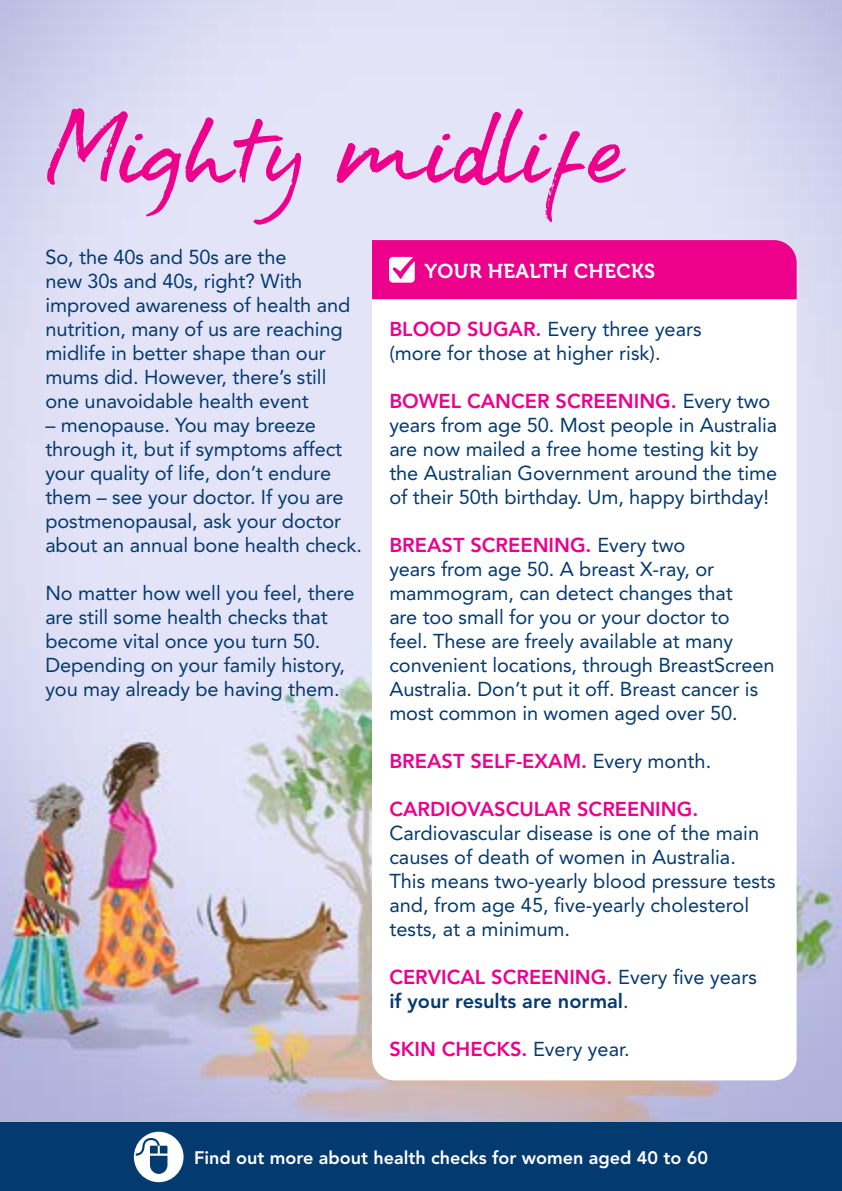
<style>
.page{position:relative;width:842px;height:1191px;background:#fff}
.page>*{position:absolute;margin:0;border:0;box-sizing:border-box;transform-origin:0 0}
.t1{font:20px/24px "Avenir LT Std";letter-spacing:-.005em;color:#033a70}
.t2{font:800 20px "Avenir LT Std";color:#ec008c}
.t3{font:800 20px/24px "Avenir LT Std";color:#033a70}
.t4{font:20px "Museo 700";letter-spacing:.02em;color:#fff}
.t5{font:800 18px "Avenir LT Std";color:#fff}
.s1{font-weight:800;color:#ec008c}
.s2{font-weight:400;color:#033a70}
.s3{color:#ec008c}
.s4{font-weight:400}
</style>
<div class="page">
<img style="left:0;top:0;width:842px;height:1123px">
<div style="left:372px;top:240px;width:425px;height:59px;background:#ec008c"></div>
<svg style="left:372px;top:299px;width:425px;height:781px"></svg>
<svg style="left:47px;top:108px;width:579px;height:117px;background:#e3bee6"></svg>
<div style="left:0;top:1123px;width:842px;height:68px;background:#033a70"></div>
<svg style="left:134px;top:1131px;width:50px;height:51px"></svg>
<p class="t1" style="left:45px;top:245px;width:306px">So, the 40s and 50s are the<br>new 30s and 40s, right? With improved awareness of health and nutrition, many of us are reaching midlife in better shape than our mums did. However, there’s still one unavoidable health event</p>
<p class="t1" style="left:45px;top:413px;width:318px">– menopause. You may breeze through it, but if symptoms affect your quality of life, don’t endure them – see your doctor. If you are postmenopausal, ask your doctor about an annual bone health check.</p>
<p class="t1" style="left:45px;top:581px;width:311px">No matter how well you feel, there are still some health checks that become vital once you turn 50.<br>Depending on your family history, you may already be having them.</p>
<p class="t4" style="left:425px;top:260px;width:232px">YOUR HEALTH CHECKS</p>
<p class="t1" style="left:389px;top:317px;width:314px"><span class="s1">BLOOD SUGAR.</span> Every three years (more for those at higher risk).</p>
<p class="t1" style="left:389px;top:389px;width:389px"><span class="s1">BOWEL CANCER SCREENING.</span> Every two years from age 50. Most people in Australia are now mailed a free home testing kit by the Australian Government around the time of their 50th birthday. Um, happy birthday!</p>
<p class="t1" style="left:389px;top:533px;width:387px"><span class="s1">BREAST SCREENING.</span> Every two<br>years from age 50. A breast X-ray, or mammogram, can detect changes that<br>are too small for you or your doctor to<br>feel. These are freely available at many convenient locations, through BreastScreen Australia. Don’t put it off. Breast cancer is most common in women aged over 50.</p>
<p class="t2" style="left:389px;top:749px;width:323px">BREAST SELF-EXAM. <span class="s2">Every month.</span></p>
<p class="t2" style="left:389px;top:797px;width:310px">CARDIOVASCULAR SCREENING.</p>
<p class="t1" style="left:389px;top:821px;width:388px">Cardiovascular disease is one of the main causes of death of women in Australia.<br>This means two-yearly blood pressure tests and, from age 45, five-yearly cholesterol tests, at a minimum.</p>
<p class="t3" style="left:389px;top:965px;width:369px"><span class="s3">CERVICAL SCREENING.</span> <span class="s4">Every five years </span>if your results are normal<span class="s4">.</span></p>
<p class="t2" style="left:389px;top:1037px;width:242px">SKIN CHECKS. <span class="s2">Every year.</span></p>
<p class="t5" style="left:194px;top:1147px;width:515px">Find out more about health checks for women aged 40 to 60</p>
</div>
